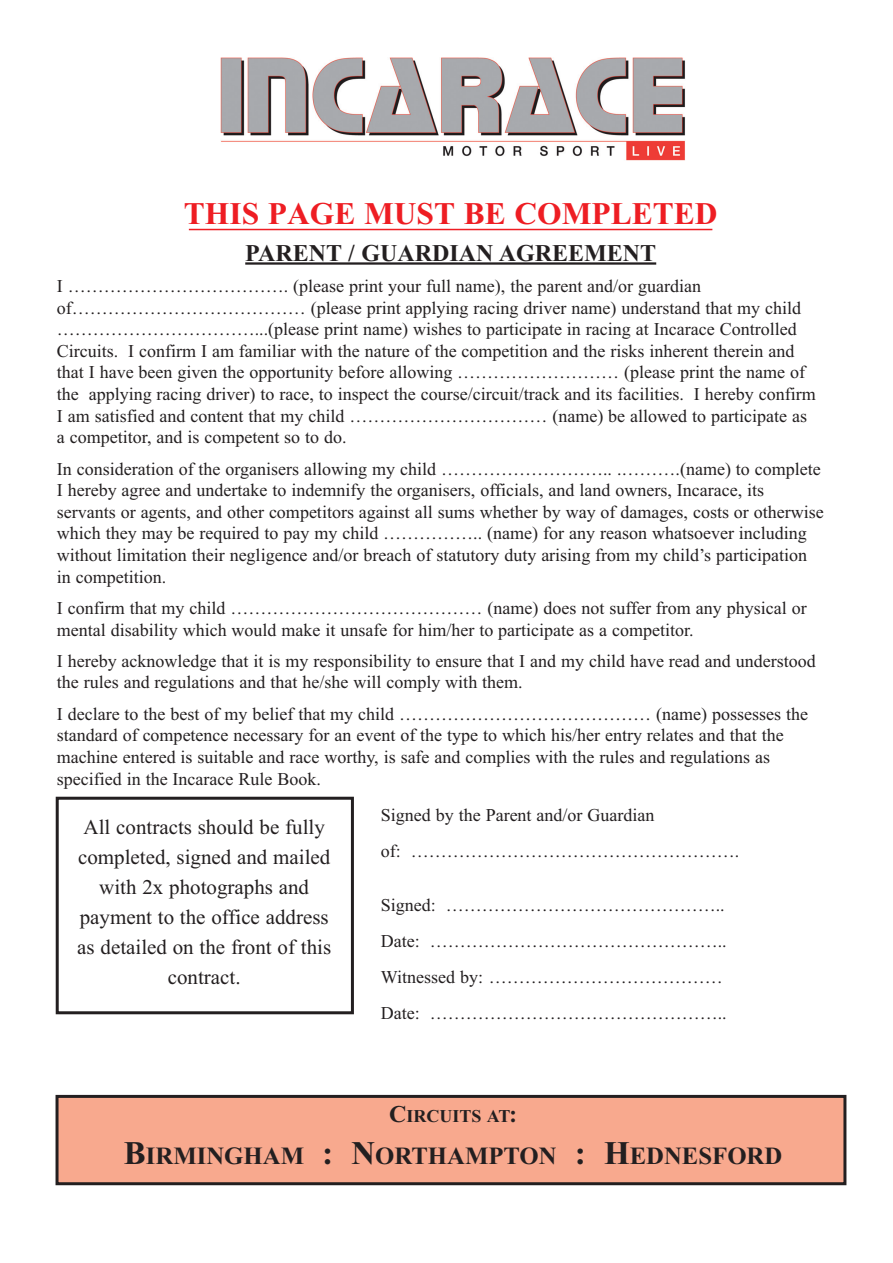
<style>
.page{position:relative;width:893px;height:1263px;background:#fff}
.page>*{position:absolute;margin:0;border:0;box-sizing:border-box;transform-origin:0 0}
.t1{font:700 31.5px "Times New Roman";color:#ee1d23}
.t2{font:24.75px "Times New Roman PS Bold MT OTF";color:#231f20}
.t3{font:24px "Times New Roman PS Bold MT OTF";color:#231f20}
.t4{font:21px/30px "Times New Roman";color:#231f20;text-align:center}
.t5{font:18px/21.6px "Times New Roman";color:#231f20}
.t6{font:18px "Times New Roman PS Bold MT OTF";color:#231f20}
.s1{font-size:24px}
.s2{font-size:33px}
</style>
<div class="page">
<div style="left:57px;top:1096px;width:788px;height:88px;background:#f8a98e"></div>
<div style="left:56px;top:1095px;width:790px;height:90px;border:3px solid #231f20"></div>
<hr style="left:245px;top:262px;width:411px;height:3px;background:#231f20">
<div style="left:56px;top:797px;width:298px;height:217px;border:3px solid #231f20"></div>
<img style="left:220px;top:58px;width:465px;height:102px">
<hr style="left:189px;top:229px;width:523px;height:1px;background:#ee1d23">
<h1 class="t1" style="left:184px;top:195px;width:535px">THIS PAGE MUST BE COMPLETED</h1>
<h3 class="t3" style="left:245px;top:239px;width:412px">PARENT / GUARDIAN AGREEMENT</h3>
<p class="t5" style="left:57px;top:277px;width:760px">I ………………………………. (please print your full name), the parent and/or guardian of………………………………… (please print applying racing driver name) understand that my child ……………………………...(please print name) wishes to participate in racing at Incarace Controlled Circuits. I confirm I am familiar with the nature of the competition and the risks inherent therein and that I have been given the opportunity before allowing ……………………… (please print the name of the applying racing driver) to race, to inspect the course/circuit/track and its facilities. I hereby confirm I am satisfied and content that my child …………………………… (name) be allowed to participate as a competitor, and is competent so to do.</p>
<p class="t5" style="left:57px;top:459px;width:769px">In consideration of the organisers allowing my child ……………………….. .……….(name) to complete I hereby agree and undertake to indemnify the organisers, officials, and land owners, Incarace, its servants or agents, and other competitors against all sums whether by way of damages, costs or otherwise which they may be required to pay my child …………….. (name) for any reason whatsoever including without limitation their negligence and/or breach of statutory duty arising from my child’s participation in competition.</p>
<p class="t5" style="left:57px;top:599px;width:751px">I confirm that my child …………………………………… (name) does not suffer from any physical or mental disability which would make it unsafe for him/her to participate as a competitor.</p>
<p class="t5" style="left:57px;top:652px;width:760px">I hereby acknowledge that it is my responsibility to ensure that I and my child have read and understood the rules and regulations and that he/she will comply with them.</p>
<p class="t5" style="left:57px;top:705px;width:753px">I declare to the best of my belief that my child …………………………………… (name) possesses the standard of competence necessary for an event of the type to which his/her entry relates and that the machine entered is suitable and race worthy, is safe and complies with the rules and regulations as specified in the Incarace Rule Book.</p>
<p class="t5" style="left:381px;top:798px;width:360px;line-height:36px">Signed by the Parent and/or Guardian<br>of: ……………………………………………….</p>
<p class="t4" style="left:77px;top:814px;width:255px">All contracts should be fully completed, signed and mailed with 2x photographs and payment to the office address as detailed on the front of this contract.</p>
<p class="t5" style="left:381px;top:888px;width:347px;line-height:36px">Signed: ………………………………………..<br>Date: …………………………………………..<br>Witnessed by: …………………………………<br>Date: …………………………………………..</p>
<p class="t6" style="left:389px;top:1105px;width:130px"><span class="s1">C</span>IRCUITS AT<span class="s1">:</span></p>
<h2 class="t2" style="left:124px;top:1141px;width:660px"><span class="s2">B</span>IRMINGHAM <span class="s2">: N</span>ORTHAMPTON <span class="s2">: H</span>EDNESFORD</h2>
</div>
